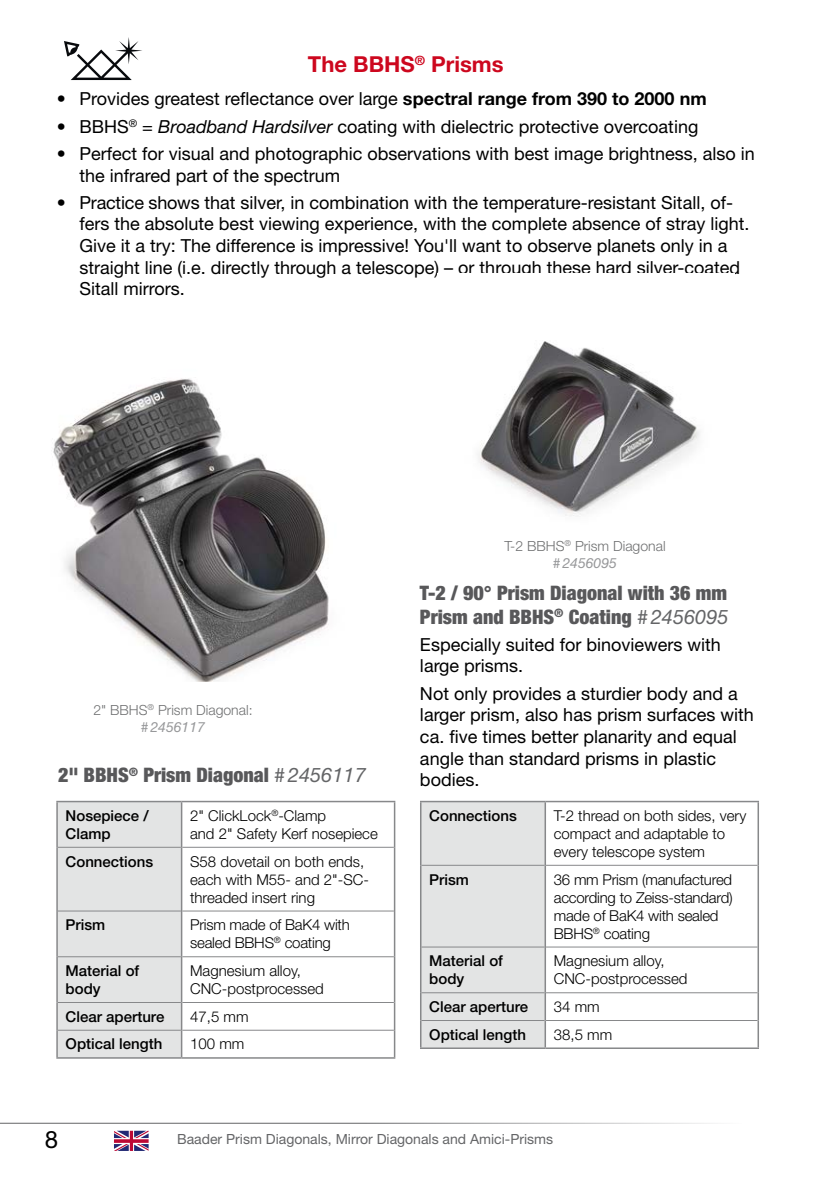
<style>
.page{position:relative;width:840px;height:1191px;background:#fff}
.page>*{position:absolute;margin:0;border:0;box-sizing:border-box;transform-origin:0 0}
.t1{font:24px "Helvetica Neue LT Std";color:#000}
.t2{font:700 22px "Helvetica Neue LT Std";color:#cd071e}
.t3{font:900 condensed 20px/24px "Helvetica Neue LT Std";color:#58585a}
.t4{font:18px/21.6px "Helvetica Neue LT Std";color:#000}
.t5{font:300 15px/18px "Helvetica Neue LT Std";color:#000}
.t6{font:500 15px/18px "Helvetica Neue LT Std";color:#000}
.t7{font:300 14px/16.8px "Helvetica Neue LT Std";color:#707172;text-align:center}
.t8{font:14px "Helvetica Neue LT Std";color:#646567}
.s1{font-weight:700}
.s2{font-style:italic}
.s3{font-weight:400;font-style:italic;color:#97989a}
.s4{font-weight:400;font-style:italic;font-stretch:normal;color:#646567}
</style>
<div class="page">
<hr style="left:0;top:1122px;width:741px;height:1px;background:#646567">
<svg style="left:114px;top:1130px;width:34px;height:21px"></svg>
<img style="left:478px;top:341px;width:222px;height:175px">
<svg style="left:64px;top:37px;width:78px;height:43px"></svg>
<img style="left:53px;top:378px;width:276px;height:303px">
<hr style="left:56px;top:801px;width:125px;height:1px;background:#87888a">
<hr style="left:181px;top:801px;width:214px;height:1px;background:#87888a">
<hr style="left:56px;top:1057px;width:125px;height:1px;background:#87888a">
<hr style="left:181px;top:1057px;width:214px;height:1px;background:#87888a">
<hr style="left:182px;top:847px;width:211px;height:1px;background:#87888a">
<hr style="left:182px;top:910px;width:211px;height:1px;background:#87888a">
<hr style="left:182px;top:956px;width:211px;height:1px;background:#87888a">
<hr style="left:182px;top:1002px;width:211px;height:1px;background:#87888a">
<hr style="left:182px;top:1029px;width:211px;height:1px;background:#87888a">
<div style="left:57px;top:801px;width:125px;height:257px;background:#e3e4e4"></div>
<hr style="left:56px;top:802px;width:2px;height:45px;background:#87888a">
<hr style="left:393px;top:802px;width:2px;height:45px;background:#87888a">
<hr style="left:56px;top:847px;width:2px;height:64px;background:#87888a">
<hr style="left:393px;top:847px;width:2px;height:64px;background:#87888a">
<hr style="left:56px;top:911px;width:2px;height:45px;background:#87888a">
<hr style="left:393px;top:911px;width:2px;height:45px;background:#87888a">
<hr style="left:56px;top:956px;width:2px;height:46px;background:#87888a">
<hr style="left:393px;top:956px;width:2px;height:46px;background:#87888a">
<hr style="left:56px;top:1002px;width:2px;height:28px;background:#87888a">
<hr style="left:393px;top:1002px;width:2px;height:28px;background:#87888a">
<hr style="left:56px;top:1030px;width:2px;height:27px;background:#87888a">
<hr style="left:393px;top:1030px;width:2px;height:27px;background:#87888a">
<hr style="left:545px;top:801px;width:213px;height:1px;background:#87888a">
<hr style="left:420px;top:1047px;width:125px;height:2px;background:#87888a">
<hr style="left:545px;top:1047px;width:213px;height:2px;background:#87888a">
<hr style="left:545px;top:865px;width:212px;height:1px;background:#87888a">
<hr style="left:545px;top:946px;width:212px;height:1px;background:#87888a">
<hr style="left:545px;top:992px;width:212px;height:1px;background:#87888a">
<hr style="left:545px;top:1020px;width:212px;height:1px;background:#87888a">
<hr style="left:757px;top:802px;width:1px;height:63px;background:#87888a">
<hr style="left:757px;top:865px;width:1px;height:82px;background:#87888a">
<hr style="left:757px;top:947px;width:1px;height:45px;background:#87888a">
<div style="left:420px;top:801px;width:125px;height:247px;background:#e3e4e4"></div>
<svg style="left:757px;top:992px;width:1px;height:55px"></svg>
<p class="t2" style="left:308px;top:51px;width:197px">The BBHS<sup>®</sup> Prisms</p>
<p class="t4" style="left:57px;top:88px;width:651px">• Provides greatest reflectance over large <span class="s1">spectral range from 390 to 2000 nm</span></p>
<p class="t4" style="left:57px;top:115px;width:642px">• BBHS<sup>®</sup> = <span class="s2">Broadband Hardsilver</span> coating with dielectric protective overcoating</p>
<p class="t4" style="left:79px;top:142px;width:676px;text-indent:-23px">• Perfect for visual and photographic observations with best image brightness, also in the infrared part of the spectrum</p>
<p class="t4" style="left:79px;top:191px;width:671px;text-indent:-23px">• Practice shows that silver, in combination with the temperature-resistant Sitall, of&shy;fers the absolute best viewing experience, with the complete absence of stray light.<br>Give it a try: The difference is impressive! You'll want to observe planets only in a straight line (i.e. directly through a telescope) – or through these hard silver-coated Sitall mirrors.</p>
<p class="t7" style="left:93px;top:701px;width:161px">2" BBHS<sup>®</sup> Prism Diagonal: <span class="s3">#2456117</span></p>
<p class="t3" style="left:58px;top:763px;width:309px">2" BBHS<sup>®</sup> Prism Diagonal <span class="s4">#2456117</span></p>
<p class="t6" style="left:66px;top:806px;width:85px">Nosepiece /<br>Clamp</p>
<p class="t5" style="left:190px;top:806px;width:189px">2" ClickLock<sup>®</sup>-Clamp<br>and 2" Safety Kerf nosepiece</p>
<p class="t6" style="left:66px;top:852px;width:89px">Connections</p>
<p class="t5" style="left:190px;top:852px;width:180px">S58 dovetail on both ends, each with M55- and 2"-SC&shy;threaded insert ring</p>
<p class="t6" style="left:66px;top:915px;width:41px">Prism</p>
<p class="t5" style="left:190px;top:915px;width:161px">Prism made of BaK4 with sealed BBHS<sup>®</sup> coating</p>
<p class="t6" style="left:66px;top:961px;width:75px">Material of body</p>
<p class="t5" style="left:190px;top:961px;width:135px">Magnesium alloy,<br>CNC-postprocessed</p>
<p class="t6" style="left:66px;top:1007px;width:100px">Clear aperture</p>
<p class="t5" style="left:190px;top:1007px;width:60px">47,5 mm</p>
<p class="t6" style="left:66px;top:1035px;width:98px">Optical length</p>
<p class="t5" style="left:190px;top:1034px;width:56px">100 mm</p>
<p class="t7" style="left:504px;top:537px;width:163px">T-2 BBHS<sup>®</sup> Prism Diagonal <span class="s3">#2456095</span></p>
<p class="t3" style="left:420px;top:580px;width:310px">T-2 / 90° Prism Diagonal with 36 mm<br>Prism and BBHS<sup>®</sup> Coating <span class="s4">#2456095</span></p>
<p class="t4" style="left:420px;top:633px;width:302px">Especially suited for binoviewers with large prisms.</p>
<p class="t4" style="left:420px;top:682px;width:335px">Not only provides a sturdier body and a larger prism, also has prism surfaces with ca. five times better planarity and equal angle than standard prisms in plastic bodies.</p>
<p class="t6" style="left:429px;top:806px;width:89px">Connections</p>
<p class="t5" style="left:553px;top:806px;width:194px">T-2 thread on both sides, very compact and adaptable to every telescope system</p>
<p class="t6" style="left:429px;top:870px;width:41px">Prism</p>
<p class="t5" style="left:553px;top:870px;width:180px">36 mm Prism (manufactured according to Zeiss-standard) made of BaK4 with sealed<br>BBHS<sup>®</sup> coating</p>
<p class="t6" style="left:429px;top:951px;width:75px">Material of body</p>
<p class="t5" style="left:553px;top:951px;width:135px">Magnesium alloy,<br>CNC-postprocessed</p>
<p class="t6" style="left:429px;top:997px;width:100px">Clear aperture</p>
<p class="t5" style="left:553px;top:997px;width:47px">34 mm</p>
<p class="t6" style="left:429px;top:1025px;width:98px">Optical length</p>
<p class="t5" style="left:553px;top:1025px;width:60px">38,5 mm</p>
<h1 class="t1" style="left:45px;top:1125px;width:15px">8</h1>
<p class="t8" style="left:177px;top:1130px;width:377px">Baader Prism Diagonals, Mirror Diagonals and Amici-Prisms</p>
</div>
